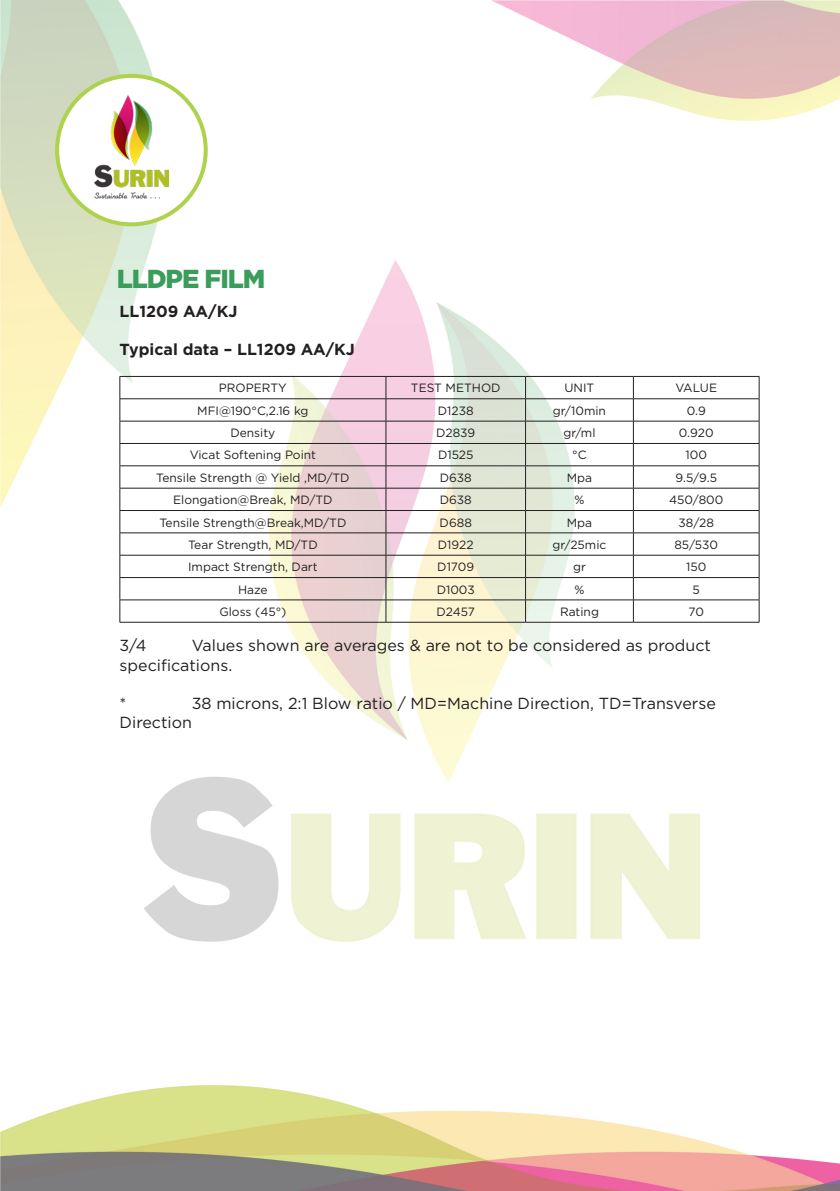
<style>
.page{position:relative;width:840px;height:1191px;background:#fff}
.page>*{position:absolute;margin:0;border:0;box-sizing:border-box;transform-origin:0 0}
.t1{font:900 26px "Gotham";letter-spacing:-.04em;color:#3b9d5b}
.t2{font:16px/19.2px "Gotham";color:#231f20}
.t3{font:700 16px "Gotham";color:#231f20}
.t4{font:12px "Gotham";color:#231f20}
</style>
<div class="page">
<img style="left:0;top:0;width:839px;height:1191px">
<div style="left:57px;top:76px;width:148px;height:148px;background:#fff;border-radius:50%"></div>
<div style="left:55px;top:74px;width:152px;height:152px;border:4px solid #aed24c;border-radius:50%"></div>
<img style="left:94px;top:96px;width:74px;height:103px">
<div style="left:322px;top:1060px;width:200px;height:31px;background:#fff"></div>
<svg style="left:119px;top:377px;width:1px;height:245px"></svg>
<svg style="left:385px;top:377px;width:1px;height:245px"></svg>
<svg style="left:525px;top:377px;width:1px;height:245px"></svg>
<svg style="left:632px;top:377px;width:1px;height:245px"></svg>
<svg style="left:758px;top:377px;width:1px;height:245px"></svg>
<hr style="left:119px;top:376px;width:267px;height:1px;background:#231f20">
<hr style="left:386px;top:376px;width:139px;height:1px;background:#231f20">
<hr style="left:525px;top:376px;width:108px;height:1px;background:#231f20">
<hr style="left:633px;top:376px;width:126px;height:1px;background:#231f20">
<hr style="left:119px;top:398px;width:267px;height:1px;background:#231f20">
<hr style="left:386px;top:398px;width:139px;height:1px;background:#231f20">
<hr style="left:525px;top:398px;width:108px;height:1px;background:#231f20">
<hr style="left:633px;top:398px;width:126px;height:1px;background:#231f20">
<hr style="left:119px;top:421px;width:267px;height:1px;background:#231f20">
<hr style="left:386px;top:421px;width:139px;height:1px;background:#231f20">
<hr style="left:525px;top:421px;width:108px;height:1px;background:#231f20">
<hr style="left:633px;top:421px;width:126px;height:1px;background:#231f20">
<hr style="left:119px;top:443px;width:267px;height:1px;background:#231f20">
<hr style="left:386px;top:443px;width:139px;height:1px;background:#231f20">
<hr style="left:525px;top:443px;width:108px;height:1px;background:#231f20">
<hr style="left:633px;top:443px;width:126px;height:1px;background:#231f20">
<hr style="left:119px;top:465px;width:267px;height:1px;background:#231f20">
<hr style="left:386px;top:465px;width:139px;height:1px;background:#231f20">
<hr style="left:525px;top:465px;width:108px;height:1px;background:#231f20">
<hr style="left:633px;top:465px;width:126px;height:1px;background:#231f20">
<hr style="left:119px;top:488px;width:267px;height:1px;background:#231f20">
<hr style="left:386px;top:488px;width:139px;height:1px;background:#231f20">
<hr style="left:525px;top:488px;width:108px;height:1px;background:#231f20">
<hr style="left:633px;top:488px;width:126px;height:1px;background:#231f20">
<hr style="left:119px;top:510px;width:267px;height:1px;background:#231f20">
<hr style="left:386px;top:510px;width:139px;height:1px;background:#231f20">
<hr style="left:525px;top:510px;width:108px;height:1px;background:#231f20">
<hr style="left:633px;top:510px;width:126px;height:1px;background:#231f20">
<hr style="left:119px;top:532px;width:267px;height:1px;background:#231f20">
<hr style="left:386px;top:532px;width:139px;height:1px;background:#231f20">
<hr style="left:525px;top:532px;width:108px;height:1px;background:#231f20">
<hr style="left:633px;top:532px;width:126px;height:1px;background:#231f20">
<hr style="left:119px;top:555px;width:267px;height:1px;background:#231f20">
<hr style="left:386px;top:555px;width:139px;height:1px;background:#231f20">
<hr style="left:525px;top:555px;width:108px;height:1px;background:#231f20">
<hr style="left:633px;top:555px;width:126px;height:1px;background:#231f20">
<hr style="left:119px;top:577px;width:267px;height:1px;background:#231f20">
<hr style="left:386px;top:577px;width:139px;height:1px;background:#231f20">
<hr style="left:525px;top:577px;width:108px;height:1px;background:#231f20">
<hr style="left:633px;top:577px;width:126px;height:1px;background:#231f20">
<hr style="left:119px;top:599px;width:267px;height:1px;background:#231f20">
<hr style="left:386px;top:599px;width:139px;height:1px;background:#231f20">
<hr style="left:525px;top:599px;width:108px;height:1px;background:#231f20">
<hr style="left:633px;top:599px;width:126px;height:1px;background:#231f20">
<hr style="left:119px;top:622px;width:267px;height:1px;background:#231f20">
<hr style="left:386px;top:622px;width:139px;height:1px;background:#231f20">
<hr style="left:525px;top:622px;width:108px;height:1px;background:#231f20">
<hr style="left:633px;top:622px;width:126px;height:1px;background:#231f20">
<h1 class="t1" style="left:117px;top:260px;width:150px">LLDPE FILM</h1>
<h2 class="t3" style="left:119px;top:301px;width:119px">LL1209 AA/KJ</h2>
<h2 class="t3" style="left:119px;top:339px;width:237px">Typical data – LL1209 AA/KJ</h2>
<p class="t4" style="left:219px;top:380px;width:69px">PROPERTY</p>
<p class="t4" style="left:410px;top:380px;width:91px">TEST METHOD</p>
<p class="t4" style="left:564px;top:380px;width:31px">UNIT</p>
<p class="t4" style="left:675px;top:380px;width:43px">VALUE</p>
<p class="t4" style="left:197px;top:403px;width:113px">MFI@190°C,2.16 kg</p>
<p class="t4" style="left:437px;top:403px;width:37px">D1238</p>
<p class="t4" style="left:552px;top:403px;width:54px">gr/10min</p>
<p class="t4" style="left:686px;top:403px;width:21px">0.9</p>
<p class="t4" style="left:230px;top:425px;width:46px">Density</p>
<p class="t4" style="left:436px;top:425px;width:41px">D2839</p>
<p class="t4" style="left:563px;top:425px;width:33px">gr/ml</p>
<p class="t4" style="left:678px;top:425px;width:36px">0.920</p>
<p class="t4" style="left:189px;top:447px;width:128px">Vicat Softening Point</p>
<p class="t4" style="left:438px;top:447px;width:37px">D1525</p>
<p class="t4" style="left:572px;top:447px;width:16px">°C</p>
<p class="t4" style="left:685px;top:447px;width:23px">100</p>
<p class="t4" style="left:156px;top:470px;width:195px">Tensile Strength @ Yield ,MD/TD</p>
<p class="t4" style="left:439px;top:470px;width:33px">D638</p>
<p class="t4" style="left:566px;top:470px;width:27px">Mpa</p>
<p class="t4" style="left:675px;top:470px;width:43px">9.5/9.5</p>
<p class="t4" style="left:173px;top:492px;width:161px">Elongation@Break, MD/TD</p>
<p class="t4" style="left:439px;top:492px;width:33px">D638</p>
<p class="t4" style="left:574px;top:492px;width:12px">%</p>
<p class="t4" style="left:668px;top:492px;width:56px">450/800</p>
<p class="t4" style="left:159px;top:514px;width:188px">Tensile Strength@Break,MD/TD</p>
<p class="t4" style="left:439px;top:514px;width:34px">D688</p>
<p class="t4" style="left:566px;top:514px;width:27px">Mpa</p>
<p class="t4" style="left:678px;top:514px;width:37px">38/28</p>
<p class="t4" style="left:188px;top:537px;width:131px">Tear Strength, MD/TD</p>
<p class="t4" style="left:437px;top:537px;width:37px">D1922</p>
<p class="t4" style="left:552px;top:537px;width:55px">gr/25mic</p>
<p class="t4" style="left:674px;top:537px;width:45px">85/530</p>
<p class="t4" style="left:188px;top:559px;width:131px">Impact Strength, Dart</p>
<p class="t4" style="left:437px;top:559px;width:38px">D1709</p>
<p class="t4" style="left:572px;top:559px;width:14px">gr</p>
<p class="t4" style="left:685px;top:559px;width:22px">150</p>
<p class="t4" style="left:238px;top:581px;width:31px">Haze</p>
<p class="t4" style="left:436px;top:581px;width:40px">D1003</p>
<p class="t4" style="left:574px;top:581px;width:12px">%</p>
<p class="t4" style="left:692px;top:581px;width:9px">5</p>
<p class="t4" style="left:219px;top:604px;width:69px">Gloss (45°)</p>
<p class="t4" style="left:436px;top:604px;width:40px">D2457</p>
<p class="t4" style="left:559px;top:604px;width:40px">Rating</p>
<p class="t4" style="left:688px;top:604px;width:17px">70</p>
<h2 class="t2" style="left:119px;top:636px;width:28px">3/4</h2>
<h2 class="t2" style="left:119px;top:636px;width:592px;text-indent:72px">Values shown are averages &amp; are not to be considered as product specifications.</h2>
<h2 class="t2" style="left:119px;top:693px;width:8px">*</h2>
<h2 class="t2" style="left:119px;top:693px;width:597px;text-indent:72px">38 microns, 2:1 Blow ratio / MD=Machine Direction, TD=Transverse<br>Direction</h2>
</div>
